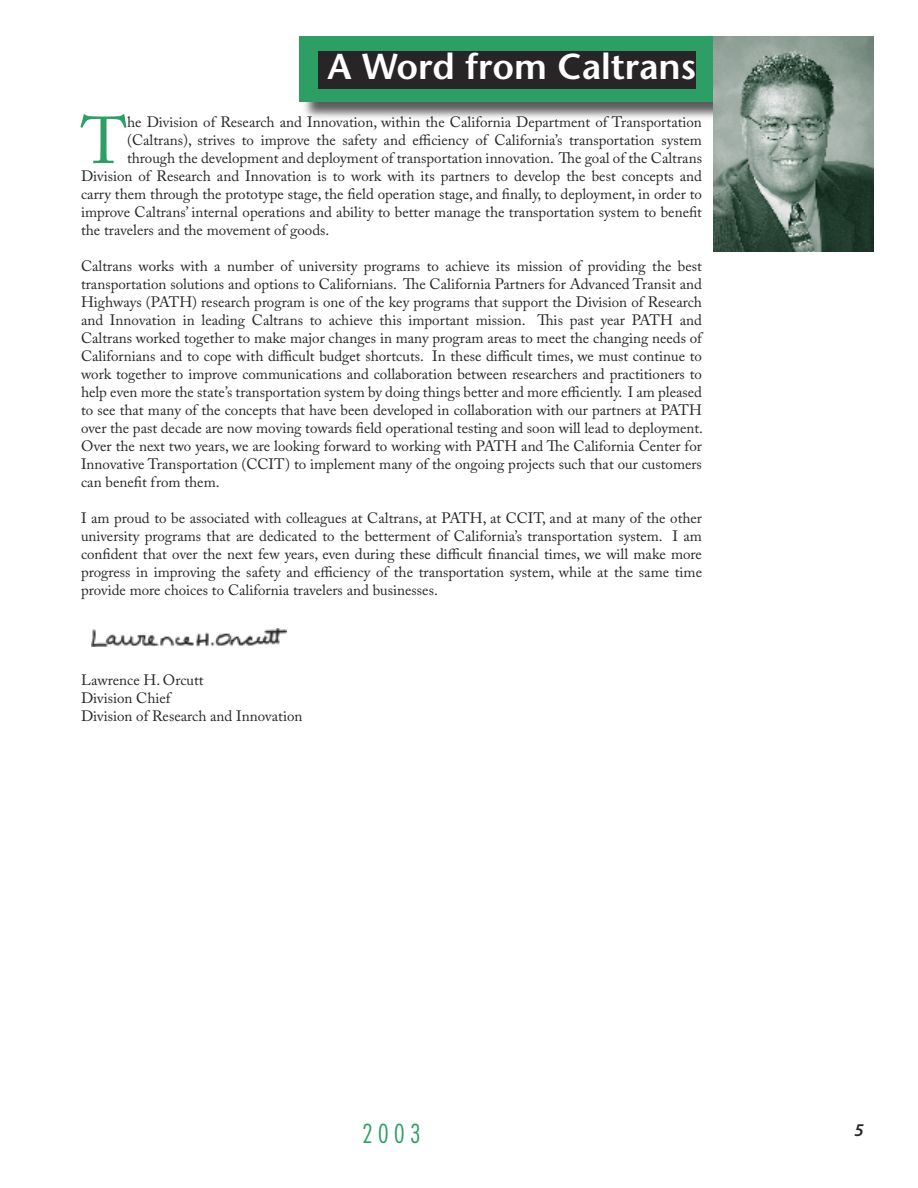
<style>
.page{position:relative;width:918px;height:1188px;background:#fff}
.page>*{position:absolute;margin:0;border:0;box-sizing:border-box;transform-origin:0 0}
.t1{font:65.7px "Adobe Caslon Pro";color:#2e9f64}
.t2{font:600 36px "Stone Sans";color:#fff}
.t3{font:300 condensed 27px "Futura BT";color:#2e9f64}
.t4{font:italic 600 18px "Myriad Pro";color:#272525}
.t5{font:15px/18px "Adobe Caslon Pro";color:#272525;text-align:justify}
</style>
<div class="page">
<div style="left:300px;top:37px;width:435px;height:84px;background:#272525;opacity:.75"></div>
<div style="left:300px;top:36px;width:414px;height:65px;background:#2e9f64"></div>
<div style="left:318px;top:52px;width:378px;height:37px;background:#272525"></div>
<img style="left:714px;top:36px;width:159px;height:216px">
<img style="left:92px;top:628px;width:194px;height:19px">
<h2 class="t2" style="left:328px;top:45px;width:370px">A Word from Caltrans</h2>
<h1 class="t1" style="left:81px;top:102px;width:48px">T</h1>
<p class="t5" style="left:127px;top:113px;width:576px">he Division of Research and Innovation, within the California Department of Transportation</p>
<p class="t5" style="left:127px;top:131px;width:576px">(Caltrans), strives to improve the safety and efficiency of California’s transportation system</p>
<p class="t5" style="left:127px;top:149px;width:576px">through the development and deployment of transportation innovation. The goal of the Caltrans</p>
<p class="t5" style="left:81px;top:167px;width:623px">Division of Research and Innovation is to work with its partners to develop the best concepts and</p>
<p class="t5" style="left:81px;top:185px;width:623px">carry them through the prototype stage, the field operation stage, and finally, to deployment, in order to</p>
<p class="t5" style="left:81px;top:203px;width:623px">improve Caltrans’ internal operations and ability to better manage the transportation system to benefit</p>
<p class="t5" style="left:81px;top:221px;width:250px">the travelers and the movement of goods.</p>
<p class="t5" style="left:81px;top:257px;width:624px">Caltrans works with a number of university programs to achieve its mission of providing the best transportation solutions and options to Californians. The California Partners for Advanced Transit and Highways (PATH) research program is one of the key programs that support the Division of Research and Innovation in leading Caltrans to achieve this important mission. This past year PATH and Caltrans worked together to make major changes in many program areas to meet the changing needs of Californians and to cope with difficult budget shortcuts. In these difficult times, we must continue to work together to improve communications and collaboration between researchers and practitioners to help even more the state’s transportation system by doing things better and more efficiently. I am pleased to see that many of the concepts that have been developed in collaboration with our partners at PATH over the past decade are now moving towards field operational testing and soon will lead to deployment.<br>Over the next two years, we are looking forward to working with PATH and The California Center for Innovative Transportation (CCIT) to implement many of the ongoing projects such that our customers can benefit from them.</p>
<p class="t5" style="left:81px;top:509px;width:623px">I am proud to be associated with colleagues at Caltrans, at PATH, at CCIT, and at many of the other university programs that are dedicated to the betterment of California’s transportation system. I am confident that over the next few years, even during these difficult financial times, we will make more progress in improving the safety and efficiency of the transportation system, while at the same time provide more choices to California travelers and businesses.</p>
<p class="t5" style="left:81px;top:671px;width:223px;text-align:left">Lawrence H. Orcutt<br>Division Chief<br>Division of Research and Innovation</p>
<h3 class="t3" style="left:362px;top:1117px;width:60px">2003</h3>
<p class="t4" style="left:855px;top:1120px;width:11px">5</p>
</div>
